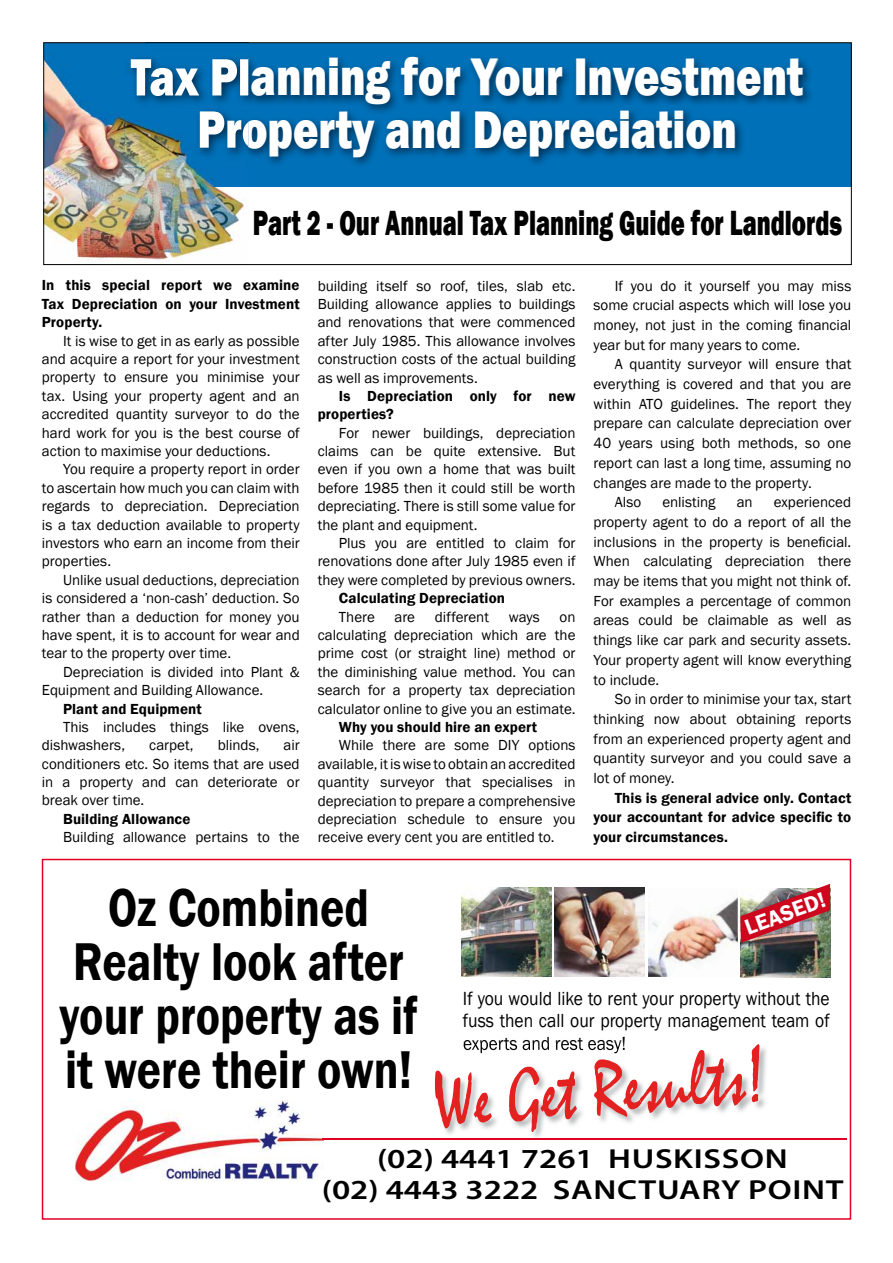
<style>
.page{position:relative;width:893px;height:1263px;background:#fff}
.page>*{position:absolute;margin:0;border:0;box-sizing:border-box;transform-origin:0 0}
.t1{font:81px "Mistral";color:#e32120;scale:.83 1}
.t2{font:600 54.6px/54px "Franklin Gothic";color:#000;text-align:center;scale:.83 1}
.t3{font:800 54.3px/52.2px "Franklin Gothic";color:#fff;text-align:center;scale:.8 1}
.t4{font:800 36px "Franklin Gothic";color:#000;scale:.67 1}
.t5{font:600 27.6px/30.3px "Myriad Pro";letter-spacing:.02em;color:#000;text-align:center;scale:1.23 1}
.t6{font:600 22.2px "Franklin Gothic";color:#fff}
.t7{font:19.5px/22.5px "Franklin Gothic";color:#000;text-align:justify;scale:.9 1}
.t8{font:15px/18.5px "Franklin Gothic";color:#000;text-align:justify}
.t9{font:600 15px/18.5px "Franklin Gothic";letter-spacing:.005em;color:#000;text-align:justify}
</style>
<div class="page">
<img style="left:555px;top:888px;width:90px;height:89px">
<img style="left:648px;top:897px;width:90px;height:80px">
<img style="left:740px;top:943px;width:90px;height:35px">
<img style="left:740px;top:884px;width:90px;height:59px">
<img style="left:462px;top:888px;width:89px;height:89px">
<img style="left:75px;top:1100px;width:249px;height:81px">
<hr style="left:322px;top:1138px;width:524px;height:2px;background:#e20025">
<img style="left:436px;top:1043px;width:331px;height:95px">
<img style="left:464px;top:1043px;width:162px;height:10px">
<div style="left:42px;top:859px;width:809px;height:361px;border:2px solid #e20025"></div>
<div style="left:44px;top:43px;width:807px;height:144px;background:#0071b9"></div>
<img style="left:146px;top:56px;width:665px;height:112px">
<svg style="left:146px;top:57px;width:657px;height:100px"></svg>
<img style="left:46px;top:187px;width:201px;height:74px">
<img style="left:46px;top:54px;width:100px;height:133px">
<img style="left:146px;top:168px;width:69px;height:19px">
<img style="left:131px;top:57px;width:117px;height:48px">
<img style="left:200px;top:110px;width:48px;height:47px">
<div style="left:44px;top:43px;width:807px;height:222px;border:1px solid #000"></div>
<h3 class="t3" style="left:131px;top:51px;width:842px">Tax Planning for Your Investment<br>Property and Depreciation</h3>
<h3 class="t4" style="left:253px;top:200px;width:881px">Part 2 - Our Annual Tax Planning Guide for Landlords</h3>
<p class="t9" style="left:42px;top:276px;width:259px">In this special report we examine Tax Depreciation on your Investment Property.</p>
<p class="t8" style="left:42px;top:332px;width:259px;text-indent:21px">It is wise to get in as early as possible and acquire a report for your investment property to ensure you minimise your tax. Using your property agent and an accredited quantity surveyor to do the hard work for you is the best course of action to maximise your deductions.</p>
<p class="t8" style="left:42px;top:460px;width:259px;text-indent:21px">You require a property report in order to ascertain how much you can claim with regards to depreciation. Depreciation is a tax deduction available to property investors who earn an income from their properties.</p>
<p class="t8" style="left:42px;top:571px;width:259px;text-indent:21px">Unlike usual deductions, depreciation is considered a ‘non-cash’ deduction. So rather than a deduction for money you have spent, it is to account for wear and tear to the property over time.</p>
<p class="t8" style="left:42px;top:663px;width:259px;text-indent:21px">Depreciation is divided into Plant &amp;<br>Equipment and Building Allowance.</p>
<p class="t9" style="left:63px;top:699px;width:140px">Plant and Equipment</p>
<p class="t8" style="left:42px;top:718px;width:259px;text-indent:21px">This includes things like ovens, dishwashers,</p>
<p class="t8" style="left:42px;top:736px;width:259px;text-indent:242px">air conditioners etc. So items that are used in a property and can deteriorate or break over time.</p>
<p class="t9" style="left:63px;top:810px;width:129px">Building Allowance</p>
<p class="t8" style="left:63px;top:828px;width:238px">Building allowance pertains to the</p>
<p class="t8" style="left:149px;top:736px;width:46px">carpet,</p>
<p class="t8" style="left:218px;top:736px;width:43px">blinds,</p>
<p class="t8" style="left:318px;top:277px;width:259px">building itself so roof, tiles, slab etc.<br>Building allowance applies to buildings and renovations that were commenced after July 1985. This allowance involves construction costs of the actual building as well as improvements.</p>
<p class="t9" style="left:318px;top:387px;width:259px;text-indent:21px">Is Depreciation only for new properties?</p>
<p class="t8" style="left:318px;top:424px;width:259px;text-indent:21px">For newer buildings, depreciation claims can be quite extensive. But even if you own a home that was built before 1985 then it could still be worth depreciating. There is still some value for the plant and equipment.</p>
<p class="t8" style="left:318px;top:534px;width:259px;text-indent:21px">Plus you are entitled to claim for renovations done after July 1985 even if they were completed by previous owners.</p>
<p class="t9" style="left:339px;top:589px;width:168px">Calculating Depreciation</p>
<p class="t8" style="left:339px;top:608px;width:37px">There</p>
<p class="t8" style="left:395px;top:608px;width:22px">are</p>
<p class="t8" style="left:435px;top:608px;width:56px">different</p>
<p class="t8" style="left:509px;top:608px;width:33px">ways</p>
<p class="t8" style="left:318px;top:608px;width:259px;text-indent:242px">on calculating depreciation which are the prime cost (or straight line) method or the diminishing value method. You can search for a property tax depreciation calculator online to give you an estimate.</p>
<p class="t9" style="left:339px;top:718px;width:200px">Why you should hire an expert</p>
<p class="t8" style="left:318px;top:736px;width:259px;text-indent:21px">While there are some DIY options available, it is wise to obtain an accredited quantity surveyor that specialises in depreciation to prepare a comprehensive depreciation schedule to ensure you receive every cent you are entitled to.</p>
<p class="t8" style="left:593px;top:276px;width:259px;line-height:19.6px;text-indent:21px">If you do it yourself you may miss some crucial aspects which will lose you money, not just in the coming financial year but for many years to come.</p>
<p class="t8" style="left:615px;top:355px;width:238px">A quantity surveyor will ensure that</p>
<p class="t8" style="left:593px;top:375px;width:259px">everything is covered and that you are</p>
<p class="t8" style="left:593px;top:395px;width:259px">within ATO guidelines. The report they</p>
<p class="t8" style="left:593px;top:415px;width:259px">prepare can calculate depreciation over</p>
<p class="t8" style="left:593px;top:434px;width:259px">40 years using both methods, so one</p>
<p class="t8" style="left:593px;top:454px;width:259px">report can last a long time, assuming no</p>
<p class="t8" style="left:593px;top:474px;width:220px">changes are made to the property.</p>
<p class="t8" style="left:615px;top:493px;width:28px">Also</p>
<p class="t8" style="left:662px;top:493px;width:55px">enlisting</p>
<p class="t8" style="left:737px;top:493px;width:17px">an</p>
<p class="t8" style="left:593px;top:493px;width:259px;line-height:19.6px;text-indent:180px">experienced property agent to do a report of all the inclusions in the property is beneficial.<br>When calculating depreciation there may be items that you might not think of.<br>For examples a percentage of common areas could be claimable as well as things like car park and security assets.<br>Your property agent will know everything to include.</p>
<p class="t8" style="left:593px;top:690px;width:259px;line-height:19.6px;text-indent:21px">So in order to minimise your tax, start thinking now about obtaining reports from an experienced property agent and quantity surveyor and you could save a lot of money.</p>
<p class="t9" style="left:593px;top:788px;width:259px;line-height:19.6px;text-indent:21px">This is general advice only. Contact your accountant for advice specific to your circumstances.</p>
<h2 class="t2" style="left:60px;top:881px;width:433px">Oz Combined<br>Realty look after your property as if it were their own!</h2>
<h3 class="t6" style="left:741px;top:915px;width:86px;rotate:-20deg">LEASED!</h3>
<h3 class="t7" style="left:463px;top:987px;width:409px">If you would like to rent your property without the fuss then call our property management team of experts and rest easy!</h3>
<h1 class="t1" style="left:429px;top:1055px;width:403px;rotate:-5deg">We Get Results!</h1>
<h3 class="t5" style="left:322px;top:1143px;width:426px">(02) 4441 7261 HUSKISSON<br>(02) 4443 3222 SANCTUARY POINT</h3>
</div>
